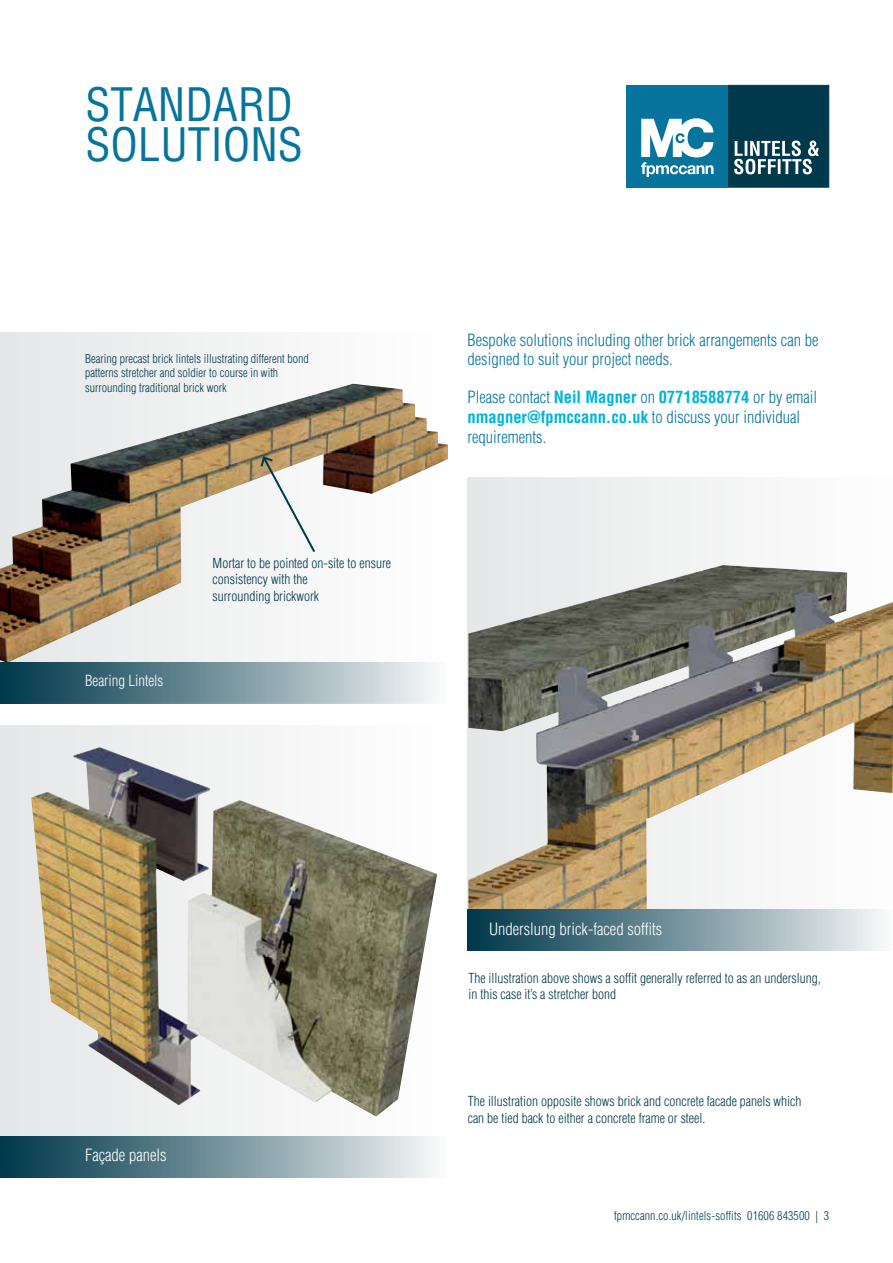
<style>
.page{position:relative;width:893px;height:1263px;background:#fff}
.page>*{position:absolute;margin:0;border:0;box-sizing:border-box;transform-origin:0 0}
.t1{font:condensed 45px/40.5px "Helvetica";color:#06749c}
.t2{font:300 condensed 16.5px/19.8px "Helvetica";color:#06749c}
.t3{font:300 condensed 16.5px "Helvetica";color:#fff}
.t4{font:300 condensed 15px "Helvetica";color:#fff}
.t5{font:300 condensed 13.5px/16.2px "Helvetica";color:#00394c}
.t6{font:300 condensed 12px/14.4px "Helvetica";color:#00394c}
.t7{font:300 condensed 12px "Helvetica";letter-spacing:.01em;color:#00425d}
.s1{font-weight:700;color:#00b4d8}
.s2{color:#00394c}
</style>
<div class="page">
<div style="left:0;top:725px;width:446px;height:453px;background:linear-gradient(to right,#e5e6e7,#fefefe)"></div>
<div style="left:0;top:332px;width:446px;height:370px;background:#f2f2f3"></div>
<div style="left:468px;top:477px;width:425px;height:473px;background:#f1f2f2"></div>
<img style="left:0;top:384px;width:448px;height:279px">
<img style="left:468px;top:565px;width:425px;height:344px">
<svg style="left:259px;top:455px;width:58px;height:99px"></svg>
<div style="left:0;top:663px;width:446px;height:41px;background:linear-gradient(to right,#003448,#f7f7f8)"></div>
<img style="left:31px;top:747px;width:406px;height:369px">
<div style="left:0;top:1137px;width:447px;height:41px;background:linear-gradient(to right,#003448,#f8f8f8)"></div>
<div style="left:468px;top:909px;width:425px;height:41px;background:linear-gradient(to right,#003548,#f7f7f8)"></div>
<div style="left:727px;top:85px;width:102px;height:103px;background:#00394c;border:1px solid #00394c"></div>
<div style="left:626px;top:85px;width:101px;height:103px;background:#06749c"></div>
<svg style="left:641px;top:118px;width:72px;height:59px"></svg>
<svg style="left:734px;top:141px;width:85px;height:33px"></svg>
<h1 class="t1" style="left:85px;top:84px;width:25px">STAN</h1>
<h1 class="t1" style="left:85px;top:84px;width:209px;text-indent:100px">DARD<br>SOLUTIONS</h1>
<p class="t6" style="left:85px;top:351px;width:225px">Bearing precast brick lintels illustrating different bond patterns stretcher and soldier to course in with surrounding traditional brick work</p>
<p class="t4" style="left:85px;top:671px;width:80px">Bearing Lintels</p>
<p class="t5" style="left:213px;top:555px;width:180px">Mortar to be pointed on-site to ensure consistency with the<br>surrounding brickwork</p>
<p class="t2" style="left:468px;top:329px;width:352px">Bespoke solutions including other brick arrangements can be designed to suit your project needs.</p>
<p class="t2" style="left:468px;top:387px;width:351px">Please contact <span class="s1">Neil Magner</span> on <span class="s1">07718588774</span> or by email <span class="s1">nmagner@fpmccann.co.uk</span> to discuss your individual requirements.</p>
<p class="t3" style="left:85px;top:1144px;width:83px">Façade panels</p>
<p class="t3" style="left:489px;top:919px;width:175px">Underslung brick-faced soffits</p>
<p class="t5" style="left:468px;top:969px;width:354px">The illustration above shows a soffit generally referred to as an underslung, in this case it’s a stretcher bond</p>
<p class="t5" style="left:468px;top:1093px;width:335px">The illustration opposite shows brick and concrete facade panels which can be tied back to either a concrete frame or steel.</p>
<p class="t7" style="left:614px;top:1208px;width:217px"><span class="s2">fpmccann.co.uk/</span>lintels-soffits 01606 843500 <span class="s2">| 3</span></p>
</div>
